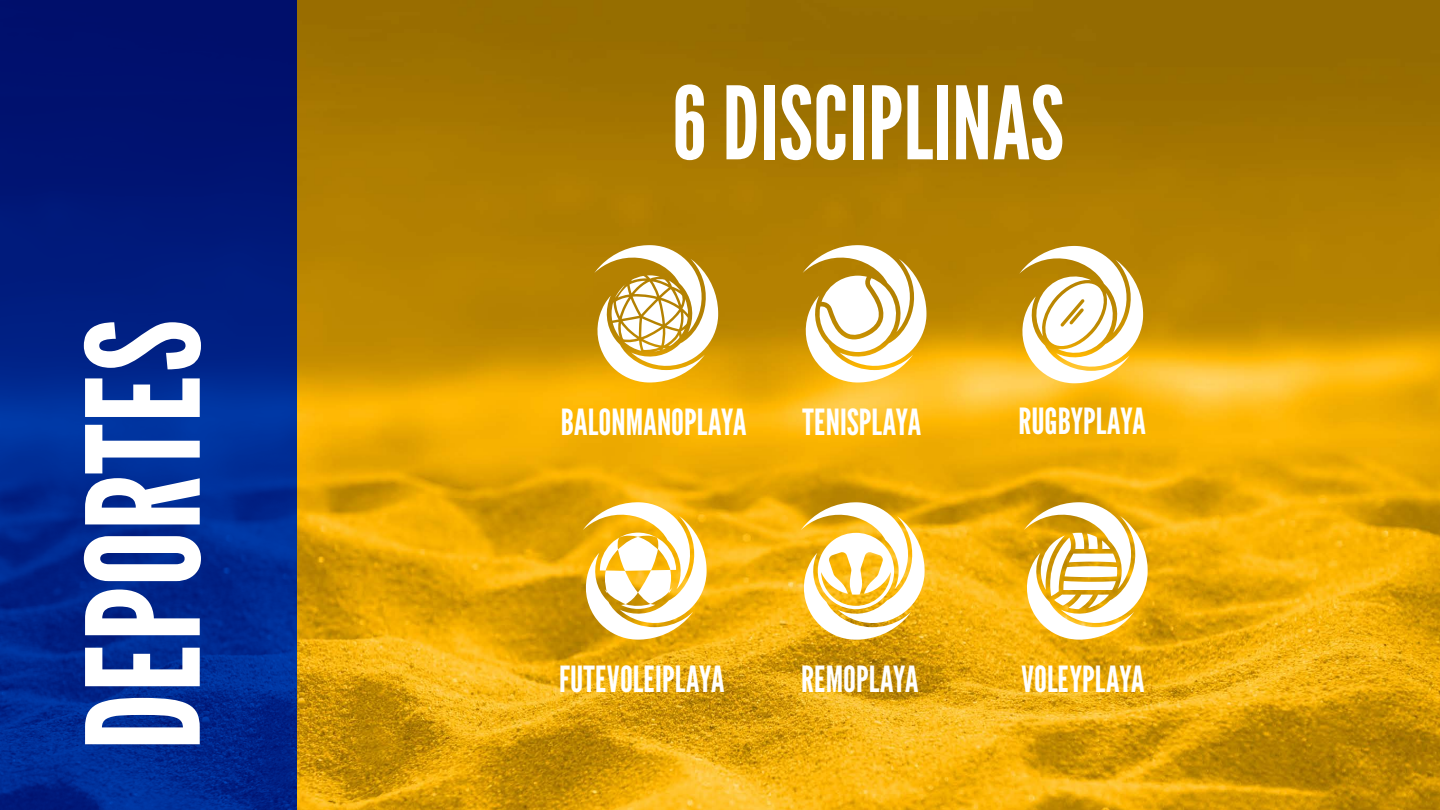
<style>
.page{position:relative;width:1440px;height:810px;background:#fff}
.page>*{position:absolute;margin:0;border:0;box-sizing:border-box;transform-origin:0 0}
.t1{font:156px "League Gothic";color:#fff}
.t2{font:100.73px "League Gothic";color:#fff}
.t3{font:36px "League Gothic";color:#fff}
</style>
<div class="page">
<img style="left:297px;top:0;width:1143px;height:810px">
<svg style="left:803px;top:245px;width:123px;height:138px"></svg>
<svg style="left:594px;top:245px;width:124px;height:138px"></svg>
<svg style="left:1019px;top:246px;width:124px;height:137px"></svg>
<svg style="left:583px;top:502px;width:124px;height:138px"></svg>
<svg style="left:1024px;top:502px;width:124px;height:138px"></svg>
<svg style="left:801px;top:502px;width:124px;height:138px"></svg>
<svg style="left:0;top:0;width:297px;height:810px;background:#002185"></svg>
<h1 class="t1" style="left:36px;top:751px;width:433px;rotate:-90deg">DEPORTES</h1>
<h2 class="t2" style="left:672px;top:53px;width:393px">6 DISCIPLINAS</h2>
<p class="t3" style="left:561px;top:397px;width:188px">BALONMANOPLAYA</p>
<p class="t3" style="left:802px;top:397px;width:121px">TENISPLAYA</p>
<p class="t3" style="left:1019px;top:396px;width:129px">RUGBYPLAYA</p>
<p class="t3" style="left:559px;top:654px;width:167px">FUTEVOLEIPLAYA</p>
<p class="t3" style="left:801px;top:654px;width:119px">REMOPLAYA</p>
<p class="t3" style="left:1021px;top:654px;width:125px">VOLEYPLAYA</p>
</div>
